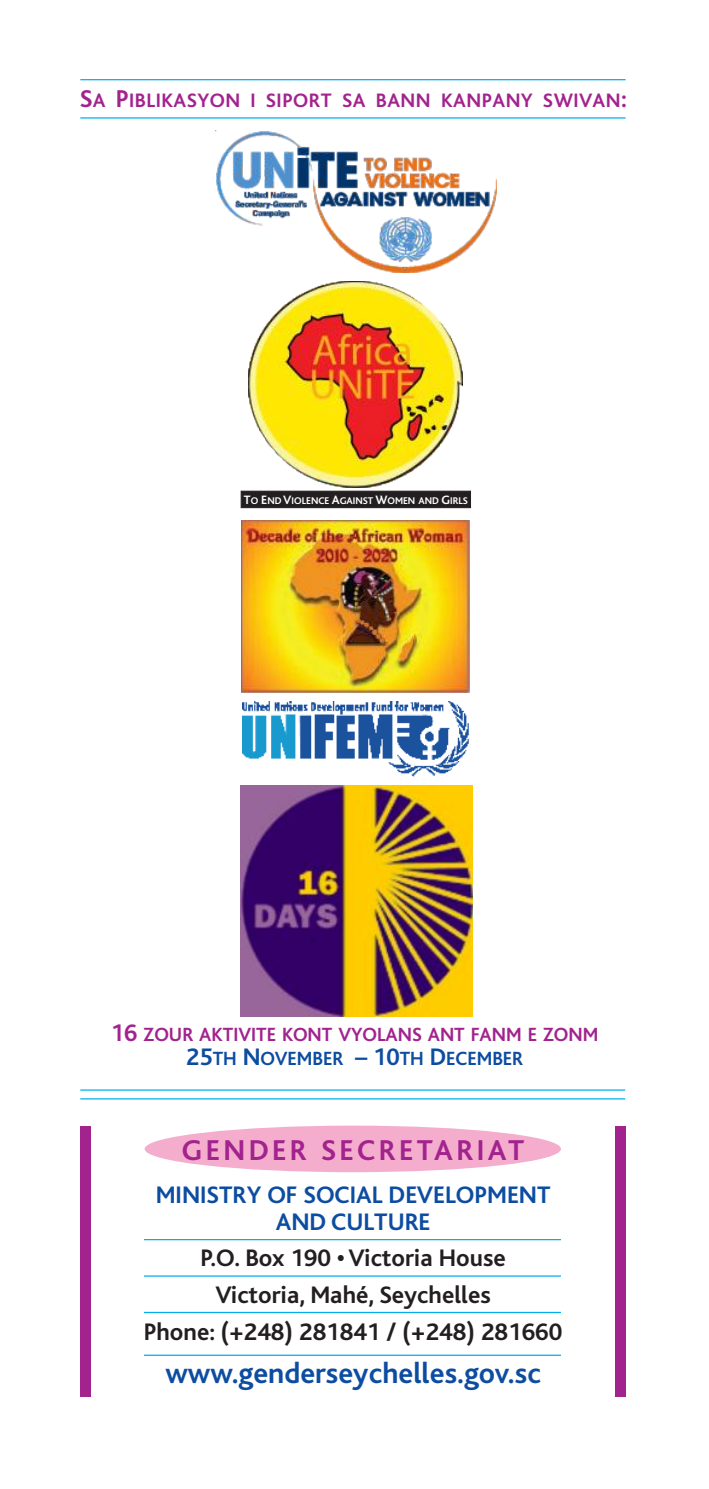
<style>
.page{position:relative;width:709px;height:1489px;background:#fff}
.page>*{position:absolute;margin:0;border:0;box-sizing:border-box;transform-origin:0 0}
.t1{font:700 30px "Bliss";color:#0d4da1}
.t2{font:700 30px "Bliss";letter-spacing:.115em;color:#a2238e}
.t3{font:700 25px/37.2px "Bliss";color:#231f20;text-align:center}
.t4{font:700 25px/27px "Bliss";color:#0d4da1;text-align:center}
.t5{font:700 20.25px "Bliss";letter-spacing:.025em;color:#a2238e}
.t6{font:700 20px/24.2px "Bliss";color:#a2238e;text-align:center}
.t7{font:700 10.25px "Bliss";color:#fff}
.s1{font-size:25.5px}
.s2{font-size:12.75px}
.s3{font-size:25px}
.s4{font-size:25px;color:#0d4da1}
.s5{color:#0d4da1}
</style>
<div class="page">
<div style="left:145px;top:1125px;width:416px;height:47px;background:#f5adce;border-radius:50%"></div>
<div style="left:80px;top:1125px;width:10px;height:271px;background:#a2238e"></div>
<div style="left:615px;top:1125px;width:10px;height:271px;background:#a2238e"></div>
<hr style="left:144px;top:1354px;width:417px;height:1px;background:#00aeef">
<hr style="left:144px;top:1311px;width:417px;height:1px;background:#00aeef">
<hr style="left:144px;top:1275px;width:417px;height:1px;background:#00aeef">
<hr style="left:144px;top:1238px;width:417px;height:2px;background:#00aeef">
<img style="left:241px;top:785px;width:231px;height:231px">
<hr style="left:80px;top:1098px;width:545px;height:1px;background:#00aeef">
<hr style="left:80px;top:1089px;width:545px;height:1px;background:#00aeef">
<hr style="left:80px;top:117px;width:545px;height:2px;background:#00aeef">
<hr style="left:80px;top:79px;width:545px;height:1px;background:#00aeef">
<svg style="left:241px;top:490px;width:230px;height:18px;background:#2c2829"></svg>
<img style="left:248px;top:281px;width:215px;height:206px">
<img style="left:242px;top:520px;width:227px;height:172px">
<img style="left:216px;top:130px;width:280px;height:142px">
<img style="left:242px;top:701px;width:227px;height:75px">
<p class="t5" style="left:80px;top:91px;width:548px"><span class="s1">S</span>A <span class="s1">P</span>IBLIKASYON I SIPORT SA BANN KANPANY SWIVAN<span class="s1">:</span></p>
<p class="t7" style="left:244px;top:496px;width:225px"><span class="s2">T</span>O <span class="s2">E</span>ND <span class="s2">V</span>IOLENCE <span class="s2">A</span>GAINST <span class="s2">W</span>OMEN AND <span class="s2">G</span>IRLS</p>
<p class="t6" style="left:111px;top:1023px;width:489px"><span class="s3">16</span> ZOUR AKTIVITE KONT VYOLANS ANT FANM E ZONM<br><span class="s4">25</span><span class="s5">TH</span> <span class="s4">N</span><span class="s5">OVEMBER</span> <span class="s4">– 10</span><span class="s5">TH</span> <span class="s4">D</span><span class="s5">ECEMBER</span></p>
<p class="t2" style="left:182px;top:1136px;width:344px">GENDER SECRETARIAT</p>
<p class="t4" style="left:156px;top:1182px;width:396px">MINISTRY OF SOCIAL DEVELOPMENT<br>AND CULTURE</p>
<p class="t3" style="left:144px;top:1240px;width:420px">P.O. Box 190 • Victoria House<br>Victoria, Mahé, Seychelles<br>Phone: (+248) 281841 / (+248) 281660</p>
<p class="t1" style="left:165px;top:1360px;width:377px">www.genderseychelles.gov.sc</p>
</div>
